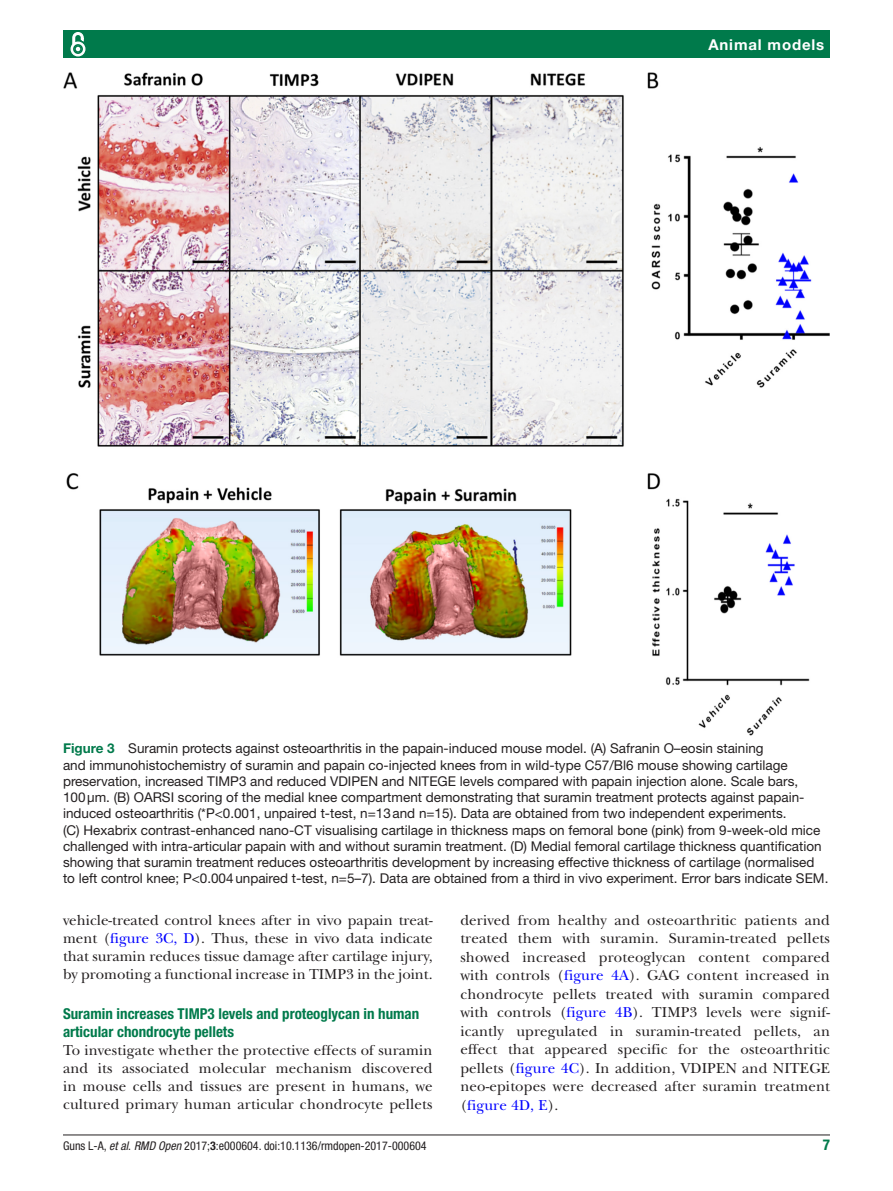
<style>
.page{position:relative;width:893px;height:1191px;background:#fff}
.page>*{position:absolute;margin:0;border:0;box-sizing:border-box;transform-origin:0 0}
.t1{font:15px/18.5px "New Baskerville";letter-spacing:.01em;color:#231f20;text-align:justify}
.t2{font:700 condensed 15px/18px "Helvetica Neue LT Std";color:#007a4b}
.t3{font:700 15px "Helvetica Neue LT Std";letter-spacing:.055em;color:#fff}
.t4{font:13.5px/16.2px "Helvetica Neue LT Std";color:#231f20}
.t5{font:condensed 12px "Helvetica Neue LT Std";color:#231f20}
.s1{font-weight:700;color:#007a4b}
.s2{color:#00f}
.s3{font-style:italic}
.s4{font-weight:700}
</style>
<div class="page">
<hr style="left:63px;top:1134px;width:767px;height:1px;background:#231f20">
<div style="left:63px;top:31px;width:767px;height:27px;background:#007a4b"></div>
<svg style="left:70px;top:32px;width:16px;height:25px"></svg>
<div style="left:74px;top:45px;width:8px;height:8px;border:1px solid #007a4b;border-radius:50%"></div>
<img style="left:63px;top:73px;width:767px;height:663px">
<p class="t3" style="left:708px;top:35px;width:117px">Animal models</p>
<p class="t4" style="left:63px;top:740px;width:767px"><span class="s1">Figure 3</span> Suramin protects against osteoarthritis in the papain-induced mouse model. (A) Safranin O–eosin staining<br>and immunohistochemistry of suramin and papain co-injected knees from in wild-type C57/Bl6 mouse showing cartilage preservation, increased TIMP3 and reduced VDIPEN and NITEGE levels compared with papain injection alone. Scale bars, 100µm. (B) OARSI scoring of the medial knee compartment demonstrating that suramin treatment protects against papain&shy;induced osteoarthritis (*P&lt;0.001, unpaired t-test, n=13and n=15). Data are obtained from two independent experiments.<br>(C) Hexabrix contrast-enhanced nano-CT visualising cartilage in thickness maps on femoral bone (pink) from 9-week-old mice challenged with intra-articular papain with and without suramin treatment. (D) Medial femoral cartilage thickness quantification showing that suramin treatment reduces osteoarthritis development by increasing effective thickness of cartilage (normalised to left control knee; P&lt;0.004unpaired t-test, n=5–7). Data are obtained from a third in vivo experiment. Error bars indicate SEM.</p>
<p class="t1" style="left:63px;top:911px;width:371px;line-height:18px">vehicle-treated control knees after in vivo papain treat&shy;ment (<span class="s2">figure 3C, D</span>). Thus, these in vivo data indicate that suramin reduces tissue damage after cartilage injury, by promoting a functional increase in TIMP3 in the joint.</p>
<p class="t2" style="left:63px;top:1004px;width:358px">Suramin increases TIMP3 levels and proteoglycan in human articular chondrocyte pellets</p>
<p class="t1" style="left:63px;top:1041px;width:371px;line-height:18px">To investigate whether the protective effects of suramin and its associated molecular mechanism discovered in mouse cells and tissues are present in humans, we cultured primary human articular chondrocyte pellets</p>
<p class="t1" style="left:460px;top:910px;width:371px">derived from healthy and osteoarthritic patients and treated them with suramin. Suramin-treated pellets showed increased proteoglycan content compared with controls (<span class="s2">figure 4A</span>). GAG content increased in chondrocyte pellets treated with suramin compared with controls (<span class="s2">figure 4B</span>). TIMP3 levels were signif&shy;icantly upregulated in suramin-treated pellets, an effect that appeared specific for the osteoarthritic pellets (<span class="s2">figure 4C</span>). In addition, VDIPEN and NITEGE neo-epitopes were decreased after suramin treatment (<span class="s2">figure 4D, E</span>).</p>
<p class="t5" style="left:63px;top:1138px;width:365px">Guns L-A, <span class="s3">et al</span>. <span class="s3">RMD Open</span> 2017;<span class="s4">3</span>:e000604. doi:10.1136/rmdopen-2017-000604</p>
<p class="t2" style="left:823px;top:1135px;width:9px">7</p>
</div>
